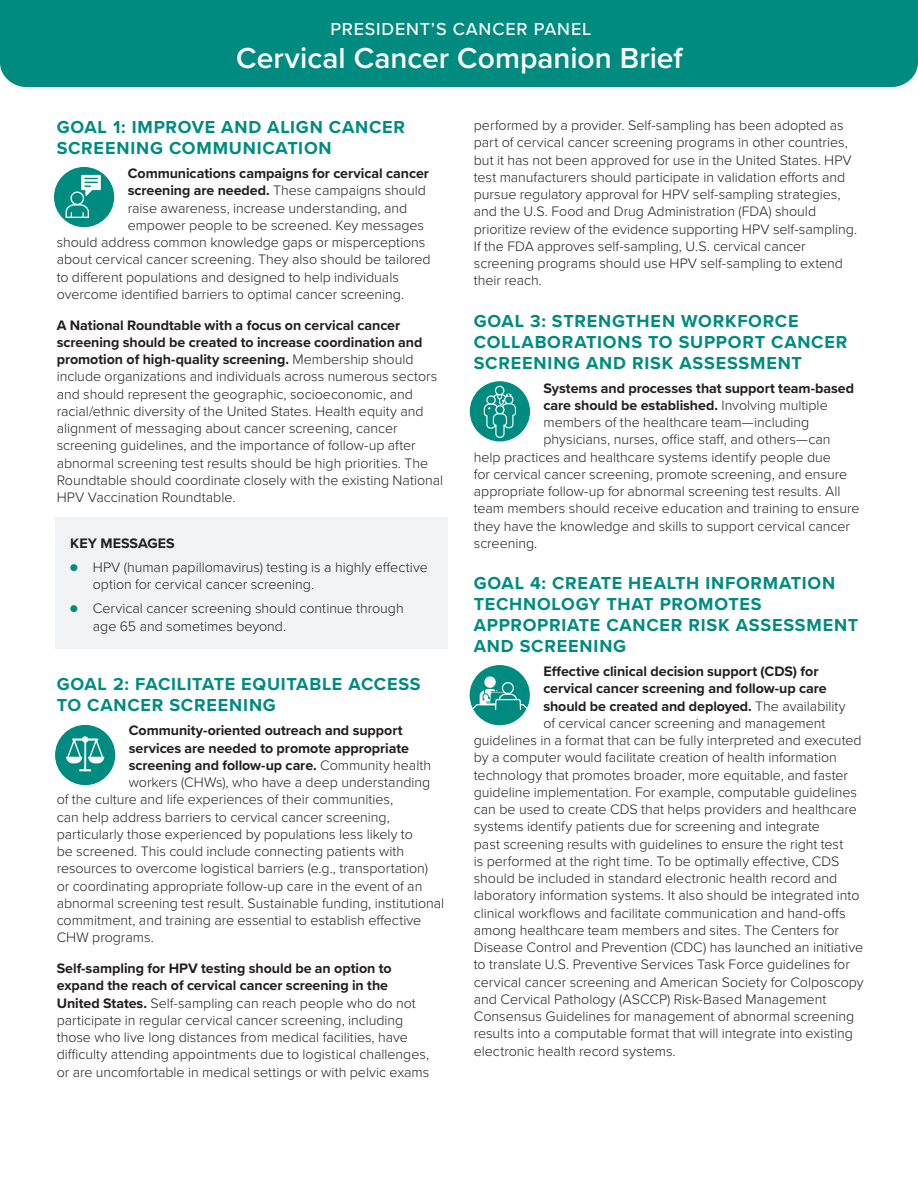
<style>
.page{position:relative;width:918px;height:1188px;background:#fff}
.page>*{position:absolute;margin:0;border:0;box-sizing:border-box;transform-origin:0 0}
.t1{font:600 30px "Proxima Nova";color:#fff}
.t2{font:700 18px/21px "Proxima Nova";letter-spacing:.045em;color:#008b80}
.t3{font:500 18px "Proxima Nova";letter-spacing:.045em;color:#fff}
.t4{font:300 14.25px/17.2px "Proxima Nova";letter-spacing:-.005em;color:#231f20}
.t5{font:700 14.25px "Proxima Nova";letter-spacing:-.005em;color:#231f20}
.s1{font-weight:700}
.s2{color:#008b80}
.s3{font-weight:300}
</style>
<div class="page">
<div style="left:56px;top:518px;width:392px;height:131px;background:#f2f3f4"></div>
<div style="left:0;top:0;width:918px;height:87px;background:#008b80"></div>
<div style="left:54px;top:167px;width:60px;height:60px;background:#008b80;border-radius:50%"></div>
<svg style="left:81px;top:175px;width:20px;height:21px"></svg>
<svg style="left:71px;top:192px;width:12px;height:12px"></svg>
<div style="left:70px;top:191px;width:14px;height:14px;border:1px solid #fff;border-radius:50%"></div>
<svg style="left:65px;top:204px;width:24px;height:14px"></svg>
<div style="left:55px;top:725px;width:60px;height:60px;background:#008b80;border-radius:50%"></div>
<svg style="left:66px;top:736px;width:38px;height:35px"></svg>
<div style="left:470px;top:381px;width:60px;height:60px;background:#008b80;border-radius:50%"></div>
<div style="left:495px;top:386px;width:9px;height:9px;border:1px solid #fff;border-radius:50%"></div>
<svg style="left:483px;top:394px;width:34px;height:44px"></svg>
<div style="left:470px;top:665px;width:60px;height:60px;background:#008b80;border-radius:50%"></div>
<svg style="left:471px;top:665px;width:57px;height:46px"></svg>
<p class="t3" style="left:330px;top:16px;width:263px">PRESIDENT’S CANCER PANEL</p>
<h1 class="t1" style="left:236px;top:36px;width:448px">Cervical Cancer Companion Brief</h1>
<h2 class="t2" style="left:57px;top:116px;width:350px">GOAL 1: IMPROVE AND ALIGN CANCER<br>SCREENING COMMUNICATION</h2>
<p class="t5" style="left:128px;top:163px;width:303px">Communications campaigns for cervical cancer</p>
<p class="t4" style="left:128px;top:181px;width:300px"><span class="s1">screening are needed.</span> These campaigns should</p>
<p class="t4" style="left:128px;top:198px;width:281px">raise awareness, increase understanding, and</p>
<p class="t4" style="left:128px;top:216px;width:298px">empower people to be screened. Key messages</p>
<p class="t4" style="left:57px;top:233px;width:370px">should address common knowledge gaps or misperceptions</p>
<p class="t4" style="left:57px;top:250px;width:376px">about cervical cancer screening. They also should be tailored</p>
<p class="t4" style="left:57px;top:267px;width:344px">to diferent populations and designed to help individuals</p>
<p class="t4" style="left:57px;top:285px;width:349px">overcome identifed barriers to optimal cancer screening.</p>
<p class="t4" style="left:57px;top:315px;width:388px"><span class="s1">A National Roundtable with a focus on cervical cancer screening should be created to increase coordination and promotion of high-quality screening.</span> Membership should include organizations and individuals across numerous sectors and should represent the geographic, socioeconomic, and racial/ethnic diversity of the United States. Health equity and alignment of messaging about cancer screening, cancer screening guidelines, and the importance of follow-up after abnormal screening test results should be high priorities. The Roundtable should coordinate closely with the existing National HPV Vaccination Roundtable.</p>
<h3 class="t5" style="left:70px;top:533px;width:106px">KEY MESSAGES</h3>
<p class="t4" style="left:93px;top:558px;width:336px;text-indent:-23px"><span class="s2">●</span> HPV (human papillomavirus) testing is a highly efective option for cervical cancer screening.</p>
<p class="t4" style="left:93px;top:599px;width:312px;text-indent:-23px"><span class="s2">●</span> Cervical cancer screening should continue through age 65 and sometimes beyond.</p>
<h2 class="t2" style="left:57px;top:673px;width:366px">GOAL 2: FACILITATE EQUITABLE ACCESS<br>TO CANCER SCREENING</h2>
<p class="t5" style="left:129px;top:720px;width:275px">Community-oriented outreach and support</p>
<p class="t5" style="left:129px;top:737px;width:282px">services are needed to promote appropriate</p>
<p class="t5" style="left:129px;top:754px;width:304px">screening and follow-up care. <span class="s3">Community health</span></p>
<p class="t4" style="left:129px;top:773px;width:303px">workers (CHWs), who have a deep understanding</p>
<p class="t4" style="left:57px;top:790px;width:338px">of the culture and life experiences of their communities,</p>
<p class="t4" style="left:57px;top:807px;width:335px">can help address barriers to cervical cancer screening,</p>
<p class="t4" style="left:57px;top:825px;width:358px">particularly those experienced by populations less likely to</p>
<p class="t4" style="left:57px;top:842px;width:349px">be screened. This could include connecting patients with</p>
<p class="t4" style="left:57px;top:859px;width:373px">resources to overcome logistical barriers (e.g., transportation)</p>
<p class="t4" style="left:57px;top:876px;width:367px">or coordinating appropriate follow-up care in the event of an</p>
<p class="t4" style="left:57px;top:894px;width:389px">abnormal screening test result. Sustainable funding, institutional</p>
<p class="t4" style="left:57px;top:911px;width:366px">commitment, and training are essential to establish efective</p>
<p class="t4" style="left:57px;top:928px;width:99px">CHW programs.</p>
<p class="t4" style="left:57px;top:959px;width:374px"><span class="s1">Self-sampling for HPV testing should be an option to expand the reach of cervical cancer screening in the United States.</span> Self-sampling can reach people who do not participate in regular cervical cancer screening, including those who live long distances from medical facilities, have difculty attending appointments due to logistical challenges, or are uncomfortable in medical settings or with pelvic exams</p>
<p class="t4" style="left:474px;top:116px;width:385px">performed by a provider. Self-sampling has been adopted as part of cervical cancer screening programs in other countries, but it has not been approved for use in the United States. HPV test manufacturers should participate in validation eforts and pursue regulatory approval for HPV self-sampling strategies, and the U.S. Food and Drug Administration (FDA) should prioritize review of the evidence supporting HPV self-sampling.<br>If the FDA approves self-sampling, U.S. cervical cancer screening programs should use HPV self-sampling to extend their reach.</p>
<h2 class="t2" style="left:474px;top:310px;width:375px">GOAL 3: STRENGTHEN WORKFORCE<br>COLLABORATIONS TO SUPPORT CANCER<br>SCREENING AND RISK ASSESSMENT</h2>
<p class="t5" style="left:544px;top:377px;width:312px">Systems and processes that support team-based</p>
<p class="t5" style="left:544px;top:394px;width:286px">care should be established. <span class="s3">Involving multiple</span></p>
<p class="t4" style="left:544px;top:413px;width:267px">members of the healthcare team—including</p>
<p class="t4" style="left:544px;top:430px;width:289px">physicians, nurses, ofce staf, and others—can</p>
<p class="t4" style="left:474px;top:447px;width:359px">help practices and healthcare systems identify people due</p>
<p class="t4" style="left:474px;top:465px;width:375px">for cervical cancer screening, promote screening, and ensure</p>
<p class="t4" style="left:474px;top:482px;width:368px">appropriate follow-up for abnormal screening test results. All</p>
<p class="t4" style="left:474px;top:499px;width:387px">team members should receive education and training to ensure</p>
<p class="t4" style="left:474px;top:516px;width:378px">they have the knowledge and skills to support cervical cancer</p>
<p class="t4" style="left:474px;top:534px;width:65px">screening.</p>
<h2 class="t2" style="left:474px;top:572px;width:386px">GOAL 4: CREATE HEALTH INFORMATION<br>TECHNOLOGY THAT PROMOTES<br>APPROPRIATE CANCER RISK ASSESSMENT<br>AND SCREENING</h2>
<p class="t5" style="left:543px;top:661px;width:277px">Efective clinical decision support (CDS) for</p>
<p class="t5" style="left:543px;top:678px;width:285px">cervical cancer screening and follow-up care</p>
<p class="t5" style="left:543px;top:695px;width:304px">should be created and deployed. <span class="s3">The availability</span></p>
<p class="t4" style="left:543px;top:714px;width:284px">of cervical cancer screening and management</p>
<p class="t4" style="left:474px;top:731px;width:389px">guidelines in a format that can be fully interpreted and executed</p>
<p class="t4" style="left:474px;top:748px;width:365px">by a computer would facilitate creation of health information</p>
<p class="t4" style="left:474px;top:765px;width:376px">technology that promotes broader, more equitable, and faster</p>
<p class="t4" style="left:474px;top:783px;width:385px">guideline implementation. For example, computable guidelines</p>
<p class="t4" style="left:474px;top:800px;width:384px">can be used to create CDS that helps providers and healthcare</p>
<p class="t4" style="left:474px;top:817px;width:348px">systems identify patients due for screening and integrate</p>
<p class="t4" style="left:474px;top:834px;width:371px">past screening results with guidelines to ensure the right test</p>
<p class="t4" style="left:474px;top:852px;width:367px">is performed at the right time. To be optimally efective, CDS</p>
<p class="t4" style="left:474px;top:869px;width:365px">should be included in standard electronic health record and</p>
<p class="t4" style="left:474px;top:886px;width:387px">laboratory information systems. It also should be integrated into</p>
<p class="t4" style="left:474px;top:903px;width:373px">clinical workfows and facilitate communication and hand-ofs</p>
<p class="t4" style="left:474px;top:921px;width:367px">among healthcare team members and sites. The Centers for</p>
<p class="t4" style="left:474px;top:938px;width:391px">Disease Control and Prevention (CDC) has launched an initiative</p>
<p class="t4" style="left:474px;top:955px;width:378px">to translate U.S. Preventive Services Task Force guidelines for</p>
<p class="t4" style="left:474px;top:973px;width:391px">cervical cancer screening and American Society for Colposcopy</p>
<p class="t4" style="left:474px;top:990px;width:354px">and Cervical Pathology (ASCCP) Risk-Based Management</p>
<p class="t4" style="left:474px;top:1007px;width:382px">Consensus Guidelines for management of abnormal screening</p>
<p class="t4" style="left:474px;top:1024px;width:381px">results into a computable format that will integrate into existing</p>
<p class="t4" style="left:474px;top:1042px;width:203px">electronic health record systems.</p>
</div>
